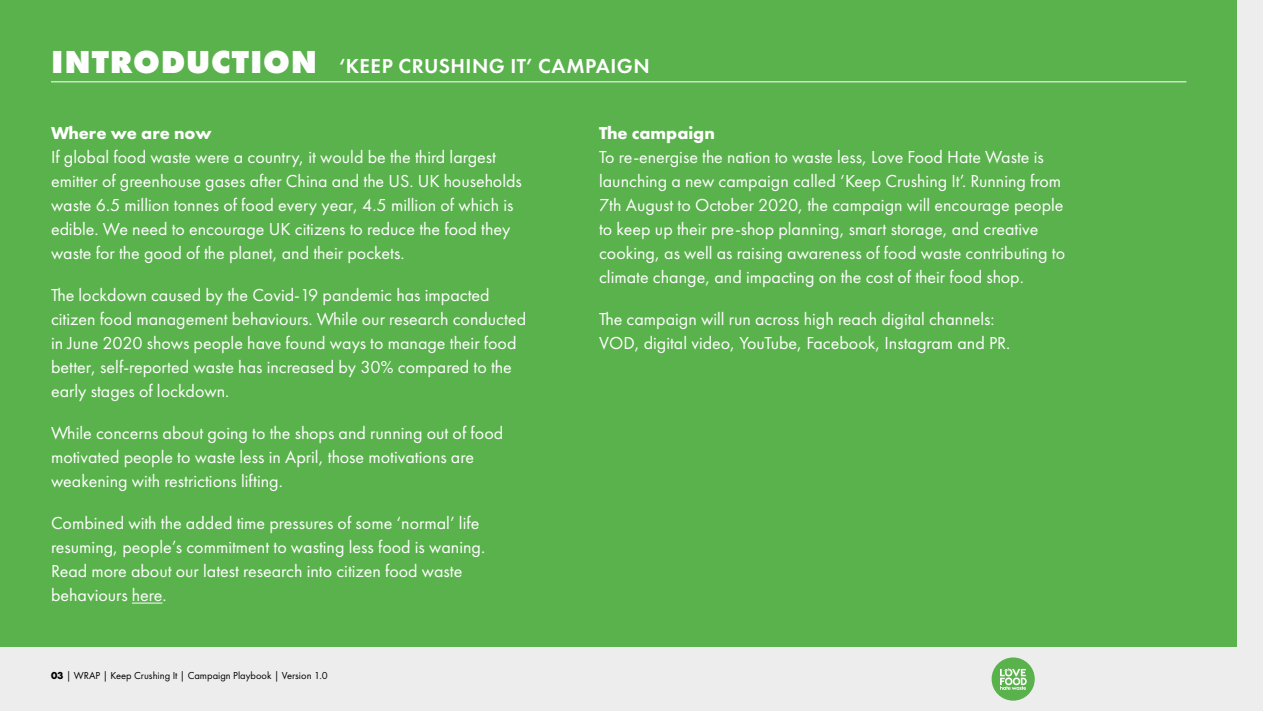
<style>
.page{position:relative;width:1263px;height:711px;background:#fff}
.page>*{position:absolute;margin:0;border:0;box-sizing:border-box;transform-origin:0 0}
.t1{font:600 21px "Futura PT";letter-spacing:.025em;color:#fff}
.t2{font:18px/24px "Futura PT";color:#fff}
.t3{font:700 18px "Futura PT";color:#fff}
.t4{font:10.5px "Futura PT";color:#000}
.s1{font-weight:800;font-size:33px}
.s2{font-weight:700}
</style>
<div class="page">
<div style="left:0;top:0;width:1263px;height:707px;background:#5ab24c"></div>
<hr style="left:51px;top:81px;width:1135px;height:1px;background:#fff">
<hr style="left:132px;top:602px;width:30px;height:1px;background:#fff">
<div style="left:0;top:646px;width:1263px;height:64px;background:#ededed"></div>
<div style="left:1237px;top:0;width:26px;height:710px;background:#ededed"></div>
<div style="left:991px;top:657px;width:44px;height:43px;background:#5ab24d;border-radius:50%"></div>
<svg style="left:1000px;top:668px;width:27px;height:21px"></svg>
<p class="t1" style="left:51px;top:53px;width:600px"><span class="s1">INTRODUCTION</span> ‘KEEP CRUSHING IT’ CAMPAIGN</p>
<p class="t3" style="left:51px;top:121px;width:162px">Where we are now</p>
<p class="t2" style="left:51px;top:144px;width:472px">If global food waste were a country, it would be the third largest emitter of greenhouse gases after China and the US. UK households waste 6.5 million tonnes of food every year, 4.5 million of which is edible. We need to encourage UK citizens to reduce the food they waste for the good of the planet, and their pockets.</p>
<p class="t2" style="left:51px;top:282px;width:477px">The lockdown caused by the Covid-19 pandemic has impacted citizen food management behaviours. While our research conducted in June 2020 shows people have found ways to manage their food better, self-reported waste has increased by 30% compared to the early stages of lockdown.</p>
<p class="t2" style="left:51px;top:420px;width:454px">While concerns about going to the shops and running out of food motivated people to waste less in April, those motivations are weakening with restrictions lifting.</p>
<p class="t2" style="left:51px;top:510px;width:436px">Combined with the added time pressures of some ‘normal’ life resuming, people’s commitment to wasting less food is waning.<br>Read more about our latest research into citizen food waste behaviours here.</p>
<p class="t4" style="left:51px;top:668px;width:278px"><span class="s2">03</span> | WRAP | Keep Crushing It | Campaign Playbook | Version 1.0</p>
<p class="t3" style="left:599px;top:121px;width:117px">The campaign</p>
<p class="t2" style="left:599px;top:144px;width:467px">To re-energise the nation to waste less, Love Food Hate Waste is launching a new campaign called ‘Keep Crushing It’. Running from 7th August to October 2020, the campaign will encourage people to keep up their pre-shop planning, smart storage, and creative cooking, as well as raising awareness of food waste contributing to climate change, and impacting on the cost of their food shop.</p>
<p class="t2" style="left:599px;top:306px;width:413px">The campaign will run across high reach digital channels:<br>VOD, digital video, YouTube, Facebook, Instagram and PR.</p>
</div>
